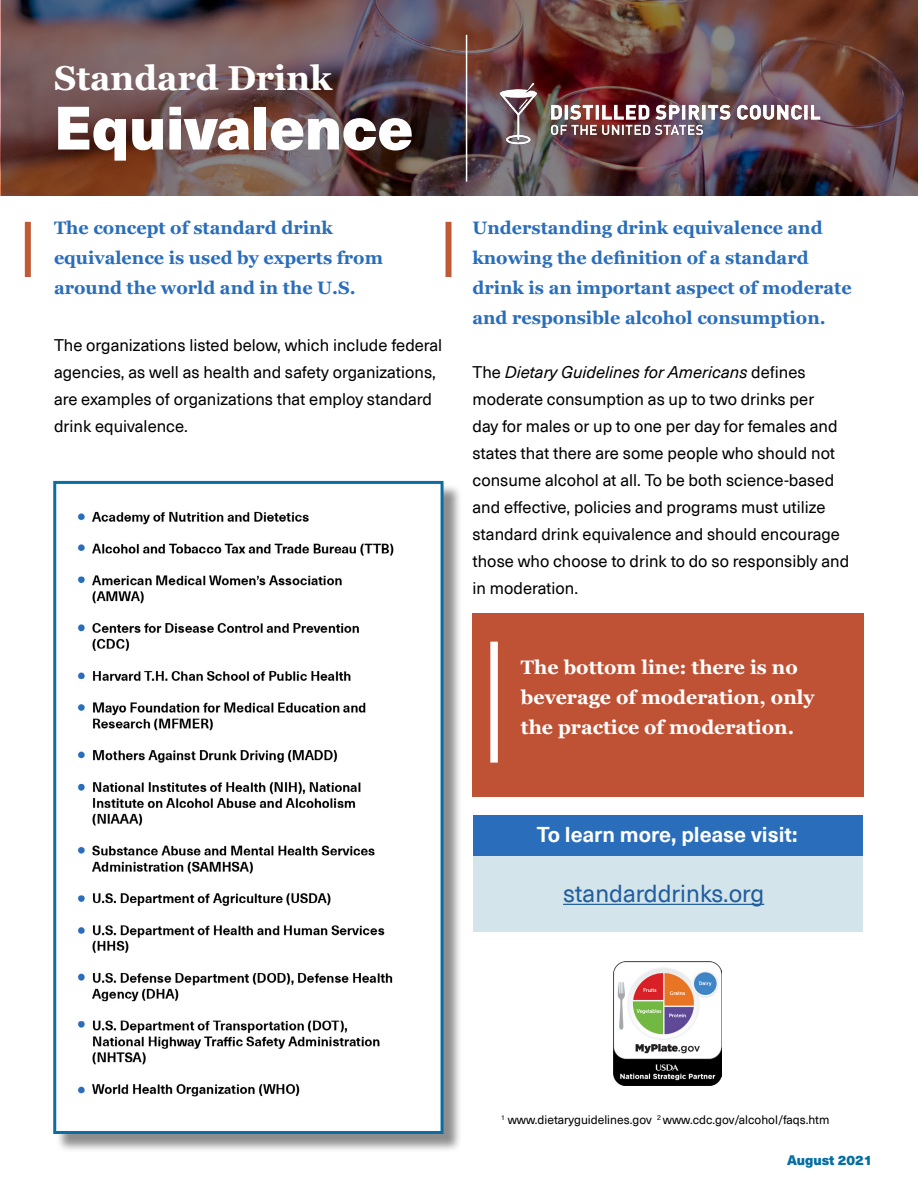
<style>
.page{position:relative;width:918px;height:1188px;background:#fff}
.page>*{position:absolute;margin:0;border:0;box-sizing:border-box;transform-origin:0 0}
.t1{font:900 60px "Neue Haas Unica Pro";color:#fff}
.t2{font:700 34.5px "Georgia";color:#fff}
.t3{font:24px "Neue Haas Unica Pro";color:#215e9e}
.t4{font:700 21px "Neue Haas Unica Pro";color:#fff}
.t5{font:700 19.5px/30px "Georgia";color:#fff}
.t6{font:700 18px/30px "Georgia";color:#2a6ebb}
.t7{font:16.5px/27px "Neue Haas Unica Pro";color:#000}
.t8{font:900 13.5px "Neue Haas Unica Pro";color:#046ea3}
.t9{font:12px "Neue Haas Unica Pro";color:#000}
.s1{font-style:italic}
</style>
<div class="page">
<img style="left:2px;top:1px;width:916px;height:195px">
<div style="left:472px;top:613px;width:392px;height:184px;background:#bf5235"></div>
<div style="left:473px;top:856px;width:390px;height:76px;background:#d3e4ea"></div>
<div style="left:473px;top:815px;width:390px;height:41px;background:#2a6ebb"></div>
<div style="left:25px;top:222px;width:6px;height:55px;background:#bf5936"></div>
<div style="left:446px;top:222px;width:6px;height:55px;background:#bf5936"></div>
<hr style="left:466px;top:35px;width:1px;height:147px;background:#fff">
<img style="left:613px;top:962px;width:108px;height:123px">
<div style="left:55px;top:483px;width:407px;height:669px;background:#000;opacity:.45"></div>
<div style="left:55px;top:482px;width:387px;height:650px;background:#fff"></div>
<img style="left:77px;top:511px;width:317px;height:586px">
<div style="left:53px;top:481px;width:391px;height:653px;border:3px solid #0c6da2"></div>
<div style="left:490px;top:642px;width:8px;height:121px;background:#fff"></div>
<hr style="left:563px;top:904px;width:201px;height:1px;background:#215e9e">
<img style="left:456px;top:46px;width:407px;height:135px">
<h2 class="t2" style="left:54px;top:55px;width:280px">Standard Drink</h2>
<h1 class="t1" style="left:54px;top:90px;width:361px">Equivalence</h1>
<p class="t6" style="left:54px;top:213px;width:331px">The concept of standard drink equivalence is used by experts from around the world and in the U.S.</p>
<p class="t7" style="left:54px;top:332px;width:390px">The organizations listed below, which include federal agencies, as well as health and safety organizations, are examples of organizations that employ standard drink equivalence.</p>
<p class="t6" style="left:472px;top:213px;width:381px">Understanding drink equivalence and knowing the definition of a standard drink is an important aspect of moderate and responsible alcohol consumption.</p>
<p class="t7" style="left:472px;top:359px;width:378px">The <span class="s1">Dietary Guidelines for Americans</span> defines moderate consumption as up to two drinks per<br>day for males or up to one per day for females and states that there are some people who should not consume alcohol at all. To be both science-based and effective, policies and programs must utilize standard drink equivalence and should encourage those who choose to drink to do so responsibly and in moderation.</p>
<p class="t5" style="left:521px;top:652px;width:295px">The bottom line: there is no beverage of moderation, only the practice of moderation.</p>
<p class="t4" style="left:537px;top:822px;width:262px">To learn more, please visit:</p>
<h3 class="t3" style="left:563px;top:879px;width:203px">standarddrinks.org</h3>
<p class="t9" style="left:501px;top:1112px;width:330px"><sup>1</sup> www.dietaryguidelines.gov <sup>2</sup> www.cdc.gov/alcohol/faqs.htm</p>
<p class="t8" style="left:787px;top:1151px;width:87px">August 2021</p>
</div>
